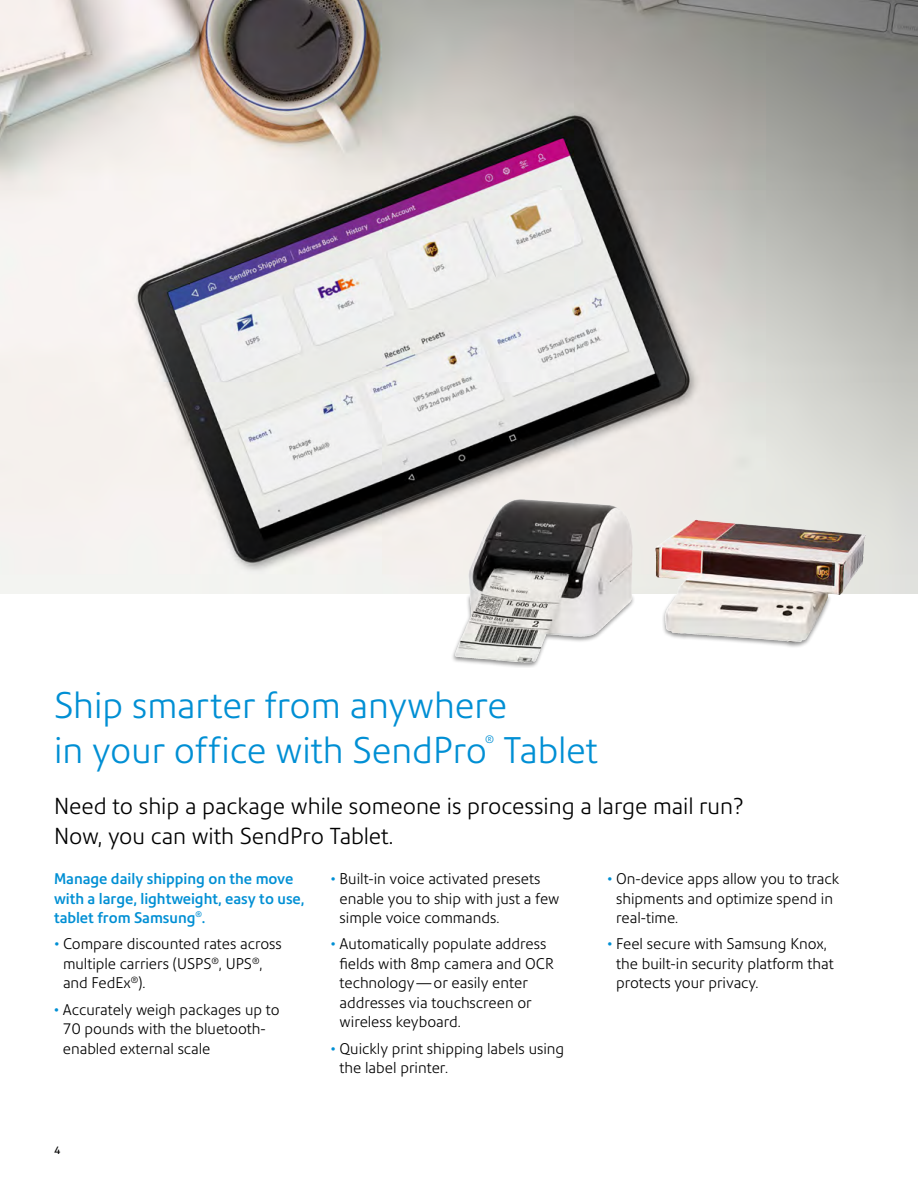
<style>
.page{position:relative;width:918px;height:1188px;background:#fff}
.page>*{position:absolute;margin:0;border:0;box-sizing:border-box;transform-origin:0 0}
.t1{font:300 36px/45px "Precision Sans";color:#008fd4}
.t2{font:300 22.5px/30px "Precision Sans";color:#000}
.t3{font:300 15px/19.5px "Precision Sans";color:#000}
.t4{font:500 15px/19.5px "Precision Sans";color:#008fd4}
.t5{font:10.5px "Precision Sans";color:#000}
.t6{font:300 10.5px "Precision Sans";color:#008fd4}
.s1{color:#008fd4}
</style>
<div class="page">
<img style="left:0;top:0;width:918px;height:594px">
<div style="left:451px;top:593px;width:392px;height:75px;background:#000;opacity:.45"></div>
<img style="left:665px;top:595px;width:146px;height:47px">
<img style="left:472px;top:499px;width:50px;height:64px">
<h1 class="t1" style="left:54px;top:683px;width:455px">Ship smarter from anywhere in your office with SendPro</h1>
<p class="t6" style="left:485px;top:733px;width:11px">®</p>
<h1 class="t1" style="left:503px;top:728px;width:96px">Tablet</h1>
<h2 class="t2" style="left:54px;top:791px;width:691px">Need to ship a package while someone is processing a large mail run?<br>Now, you can with SendPro Tablet.</h2>
<p class="t4" style="left:54px;top:869px;width:252px">Manage daily shipping on the move with a large, lightweight, easy to use, tablet from Samsung<sup>®</sup>.</p>
<p class="t3" style="left:63px;top:934px;width:220px;text-indent:-9px"><span class="s1">•</span> Compare discounted rates across multiple carriers (USPS<sup>®</sup>, UPS<sup>®</sup>, and FedEx<sup>®</sup>).</p>
<p class="t3" style="left:63px;top:1000px;width:218px;text-indent:-9px"><span class="s1">•</span> Accurately weigh packages up to<br>70 pounds with the bluetooth&shy;enabled external scale</p>
<p class="t3" style="left:340px;top:869px;width:221px;text-indent:-9px"><span class="s1">•</span> Built-in voice activated presets enable you to ship with just a few simple voice commands.</p>
<p class="t3" style="left:340px;top:934px;width:216px;text-indent:-9px"><span class="s1">•</span> Automatically populate address fields with 8mp camera and OCR technology—or easily enter addresses via touchscreen or wireless keyboard.</p>
<p class="t3" style="left:340px;top:1039px;width:226px;text-indent:-9px"><span class="s1">•</span> Quickly print shipping labels using the label printer.</p>
<p class="t3" style="left:616px;top:869px;width:225px;text-indent:-9px"><span class="s1">•</span> On-device apps allow you to track shipments and optimize spend in real-time.</p>
<p class="t3" style="left:616px;top:934px;width:219px;text-indent:-9px"><span class="s1">•</span> Feel secure with Samsung Knox, the built-in security platform that protects your privacy.</p>
<p class="t5" style="left:54px;top:1144px;width:8px">4</p>
</div>
